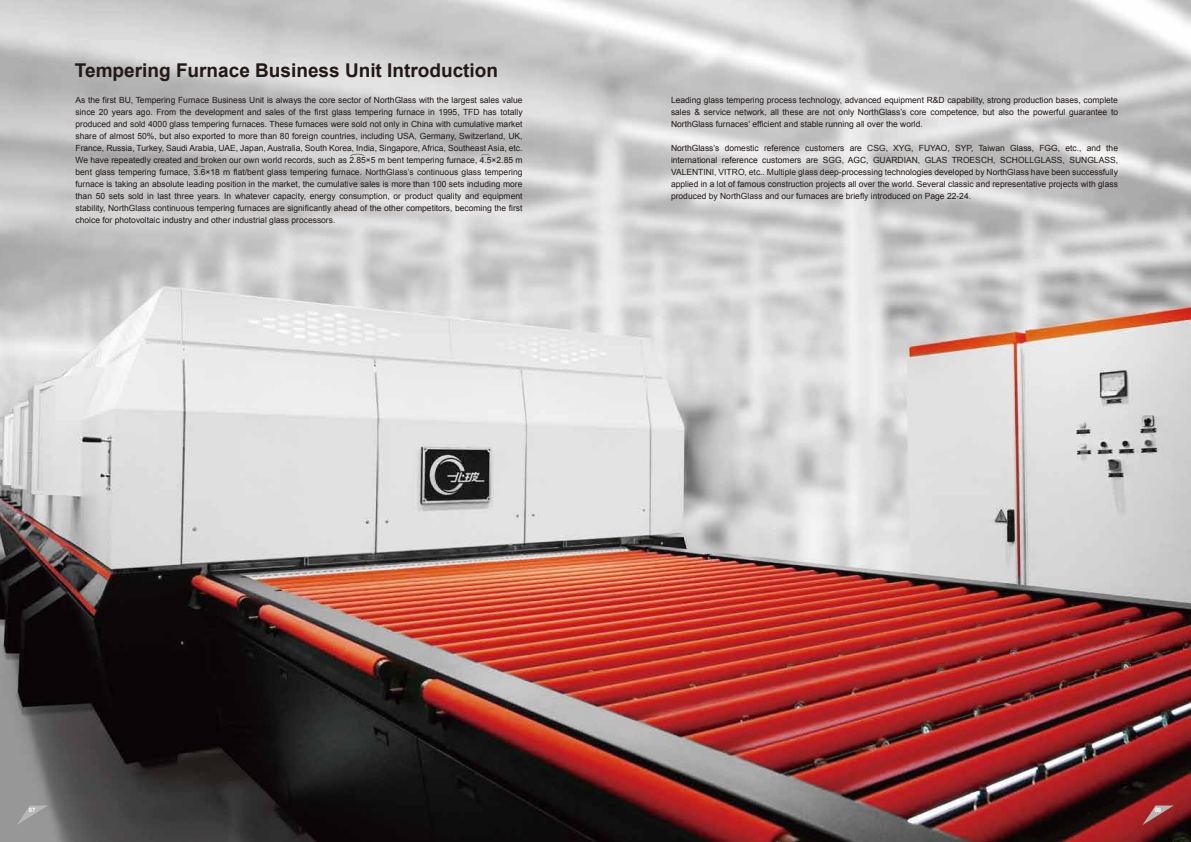
<style>
.page{position:relative;width:1191px;height:842px;background:#fff}
.page>*{position:absolute;margin:0;border:0;box-sizing:border-box;transform-origin:0 0}
.t1{font:700 19px "Arial";color:#221815}
.t2{font:8.5px/12px "Arial";color:#221815;text-align:justify}
.t3{font:700 6px "Arial";color:#fff}
</style>
<div class="page">
<img style="left:0;top:0;width:1191px;height:842px">
<svg style="left:350px;top:154px;width:14px;height:2px"></svg>
<svg style="left:481px;top:154px;width:9px;height:2px"></svg>
<svg style="left:1142px;top:805px;width:31px;height:20px"></svg>
<svg style="left:17px;top:805px;width:31px;height:20px"></svg>
<h1 class="t1" style="left:75px;top:57px;width:424px">Tempering Furnace Business Unit Introduction</h1>
<p class="t2" style="left:75px;top:94px;width:448px">As the first BU, Tempering Furnace Business Unit is always the core sector of NorthGlass with the largest sales value since 20 years ago. From the development and sales of the first glass tempering furnace in 1995, TFD has totally produced and sold 4000 glass tempering furnaces. These furnaces were sold not only in China with cumulative market share of almost 50%, but also exported to more than 80 foreign countries, including USA, Germany, Switzerland, UK, France, Russia, Turkey, Saudi Arabia, UAE, Japan, Australia, South Korea, India, Singapore, Africa, Southeast Asia, etc.<br>We have repeatedly created and broken our own world records, such as 2.85×5 m bent tempering furnace, 4.5×2.85 m bent glass tempering furnace, 3.6×18 m flat/bent glass tempering furnace. NorthGlass’s continuous glass tempering furnace is taking an absolute leading position in the market, the cumulative sales is more than 100 sets including more than 50 sets sold in last three years. In whatever capacity, energy consumption, or product quality and equipment stability, NorthGlass continuous tempering furnaces are significantly ahead of the other competitors, becoming the first choice for photovoltaic industry and other industrial glass processors.</p>
<p class="t2" style="left:671px;top:94px;width:448px">Leading glass tempering process technology, advanced equipment R&amp;D capability, strong production bases, complete sales &amp; service network, all these are not only NorthGlass’s core competence, but also the powerful guarantee to NorthGlass furnaces’ efficient and stable running all over the world.</p>
<p class="t2" style="left:671px;top:142px;width:448px">NorthGlass’s domestic reference customers are CSG, XYG, FUYAO, SYP, Taiwan Glass, FGG, etc., and the international reference customers are SGG, AGC, GUARDIAN, GLAS TROESCH, SCHOLLGLASS, SUNGLASS, VALENTINI, VITRO, etc.. Multiple glass deep-processing technologies developed by NorthGlass have been successfully applied in a lot of famous construction projects all over the world. Several classic and representative projects with glass produced by NorthGlass and our furnaces are briefly introduced on Page 22-24.</p>
<p class="t3" style="left:29px;top:806px;width:8px">07</p>
<p class="t3" style="left:1154px;top:806px;width:8px">08</p>
</div>
